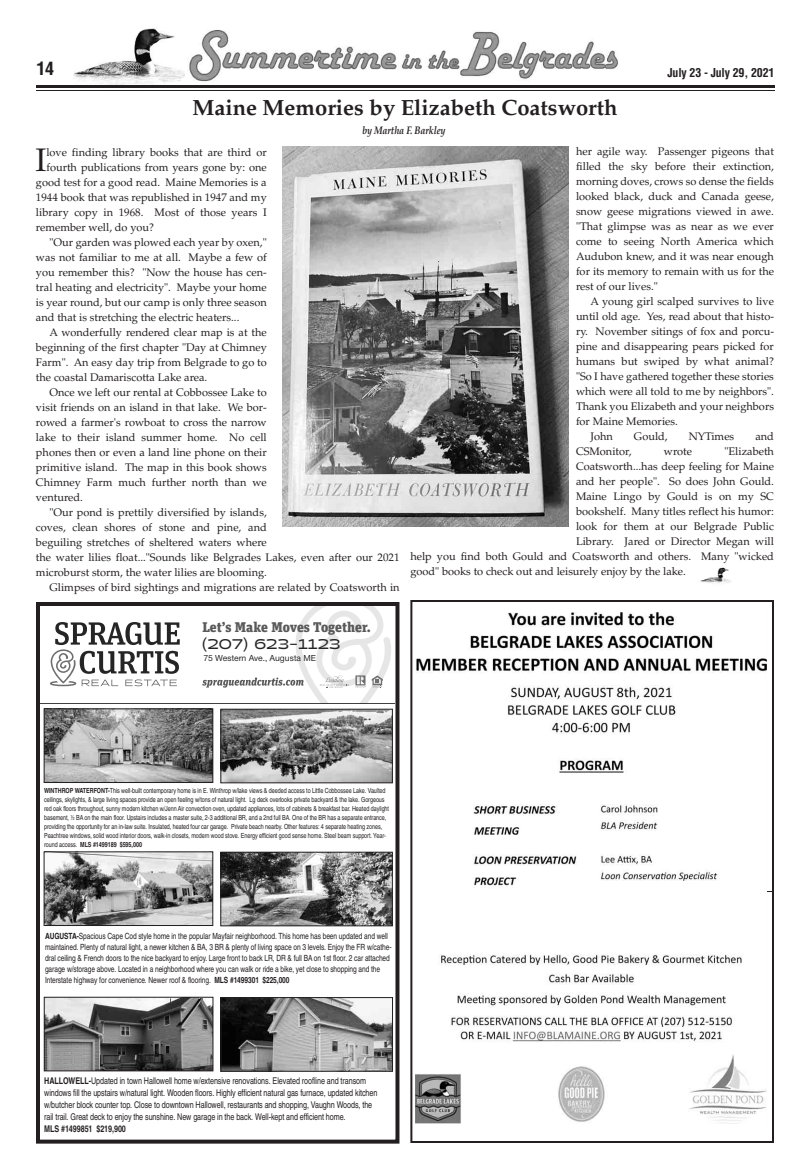
<style>
.page{position:relative;width:810px;height:1170px;background:#fff}
.page>*{position:absolute;margin:0;border:0;box-sizing:border-box;transform-origin:0 0}
.t1{font:32.6px "Palatino";color:#231f20}
.t2{font:700 22px "Palatino";color:#231f20}
.t3{font:700 condensed 18px "Helvetica";color:#231f20}
.t4{font:900 14px "Unit Slab Pro";color:#595959}
.t5{font:500 14px "Halogen";color:#252525}
.t6{font:700 condensed 12px "Helvetica";letter-spacing:-.015em;color:#231f20}
.t7{font:11px/15px "Palatino";color:#231f20;text-align:justify}
.t8{font:italic 700 11px "Palatino";letter-spacing:-.01em;color:#231f20;scale:.82 1}
.t9{font:9.2px/12px "Helvetica";letter-spacing:-.01em;color:#231f20;scale:.78 1}
.t10{font:700 9.2px "Helvetica";letter-spacing:-.01em;color:#231f20;scale:.78 1}
.t11{font:500 9px "Nimbus Sans Novus T";color:#252525}
.t12{font:8.5px/11px "Helvetica";letter-spacing:-.01em;color:#231f20;scale:.78 1}
.t13{font:7px/9px "Helvetica";letter-spacing:-.01em;color:#231f20;scale:.78 1}
.s1{font-weight:700}
.s2{font-family:"Sans Fractions Plain"}
</style>
<div class="page">
<img style="left:73px;top:28px;width:112px;height:57px">
<hr style="left:36px;top:85px;width:739px;height:3px;background:#231f20">
<hr style="left:36px;top:90px;width:739px;height:1px;background:#231f20">
<img style="left:189px;top:30px;width:429px;height:52px">
<img style="left:700px;top:568px;width:31px;height:16px">
<div style="left:36px;top:602px;width:363px;height:542px;border:4px solid #231f20"></div>
<img style="left:46px;top:711px;width:165px;height:70px">
<div style="left:44px;top:709px;width:169px;height:74px;border:1px solid #231f20"></div>
<img style="left:223px;top:711px;width:168px;height:70px">
<div style="left:221px;top:709px;width:172px;height:74px;border:1px solid #231f20"></div>
<svg style="left:39px;top:606px;width:356px;height:97px"></svg>
<hr style="left:39px;top:703px;width:356px;height:1px;background:#252525">
<img style="left:46px;top:854px;width:165px;height:70px">
<div style="left:44px;top:852px;width:169px;height:74px;border:1px solid #231f20"></div>
<img style="left:223px;top:854px;width:168px;height:70px">
<div style="left:221px;top:852px;width:172px;height:74px;border:1px solid #231f20"></div>
<img style="left:46px;top:999px;width:165px;height:70px">
<div style="left:44px;top:997px;width:169px;height:74px;border:1px solid #231f20"></div>
<img style="left:223px;top:999px;width:168px;height:70px">
<div style="left:221px;top:997px;width:172px;height:74px;border:1px solid #231f20"></div>
<img style="left:415px;top:613px;width:351px;height:511px">
<div style="left:410px;top:600px;width:364px;height:543px;border:2px solid #231f20"></div>
<img style="left:282px;top:146px;width:286px;height:381px">
<h3 class="t3" style="left:36px;top:61px;width:19px">14</h3>
<p class="t6" style="left:668px;top:68px;width:108px">July 23 - July 29, 2021</p>
<h2 class="t2" style="left:192px;top:99px;width:427px">Maine Memories by Elizabeth Coatsworth</h2>
<p class="t7" style="left:576px;top:145px;width:200px">her agile way. Passenger pigeons that filled the sky before their extinction, morning doves, crows so dense the fields looked black, duck and Canada geese, snow geese migrations viewed in awe. "That glimpse was as near as we ever come to seeing North America which Audubon knew, and it was near enough for its memory to remain with us for the rest of our lives."</p>
<p class="t7" style="left:590px;top:295px;width:185px">A young girl scalped survives to live</p>
<p class="t7" style="left:576px;top:310px;width:200px">until old age. Yes, read about that histo-</p>
<p class="t7" style="left:576px;top:325px;width:200px">ry. November sitings of fox and porcu-</p>
<p class="t7" style="left:576px;top:340px;width:199px">pine and disappearing pears picked for</p>
<p class="t7" style="left:576px;top:355px;width:200px">humans but swiped by what animal?</p>
<p class="t7" style="left:576px;top:370px;width:199px">"So I have gathered together these stories</p>
<p class="t7" style="left:576px;top:385px;width:200px">which were all told to me by neighbors".</p>
<p class="t7" style="left:576px;top:400px;width:200px">Thank you Elizabeth and your neighbors</p>
<p class="t7" style="left:576px;top:415px;width:103px">for Maine Memories.</p>
<p class="t7" style="left:590px;top:430px;width:24px">John</p>
<p class="t7" style="left:634px;top:430px;width:35px">Gould,</p>
<p class="t7" style="left:689px;top:430px;width:47px">NYTimes</p>
<p class="t7" style="left:755px;top:430px;width:20px">and</p>
<p class="t7" style="left:576px;top:445px;width:57px">CSMonitor,</p>
<p class="t7" style="left:664px;top:445px;width:30px">wrote</p>
<p class="t7" style="left:724px;top:445px;width:51px">"Elizabeth</p>
<p class="t7" style="left:576px;top:460px;width:200px">Coatsworth...has deep feeling for Maine</p>
<p class="t7" style="left:576px;top:475px;width:200px">and her people". So does John Gould.</p>
<p class="t7" style="left:576px;top:490px;width:200px">Maine Lingo by Gould is on my SC</p>
<p class="t7" style="left:576px;top:505px;width:200px">bookshelf. Many titles reflect his humor:</p>
<p class="t7" style="left:576px;top:520px;width:200px">look for them at our Belgrade Public</p>
<p class="t7" style="left:576px;top:535px;width:200px">Library. Jared or Director Megan will</p>
<p class="t7" style="left:410px;top:550px;width:365px">help you find both Gould and Coatsworth and others. Many "wicked</p>
<p class="t7" style="left:410px;top:565px;width:277px">good" books to check out and leisurely enjoy by the lake.</p>
<p class="t8" style="left:362px;top:126px;width:103px">by Martha F. Barkley</p>
<h1 class="t1" style="left:35px;top:148px;width:12px">I</h1>
<p class="t7" style="left:46px;top:146px;width:222px">love finding library books that are third or</p>
<p class="t7" style="left:46px;top:161px;width:222px">fourth publications from years gone by: one</p>
<p class="t7" style="left:36px;top:176px;width:232px">good test for a good read. Maine Memories is a</p>
<p class="t7" style="left:36px;top:191px;width:232px">1944 book that was republished in 1947 and my</p>
<p class="t7" style="left:36px;top:206px;width:232px">library copy in 1968. Most of those years I</p>
<p class="t7" style="left:36px;top:221px;width:119px">remember well, do you?</p>
<p class="t7" style="left:50px;top:236px;width:219px">"Our garden was plowed each year by oxen,"</p>
<p class="t7" style="left:36px;top:251px;width:232px">was not familiar to me at all. Maybe a few of</p>
<p class="t7" style="left:36px;top:266px;width:232px">you remember this? "Now the house has cen-</p>
<p class="t7" style="left:36px;top:281px;width:232px">tral heating and electricity". Maybe your home</p>
<p class="t7" style="left:36px;top:296px;width:232px">is year round, but our camp is only three season</p>
<p class="t7" style="left:36px;top:311px;width:205px">and that is stretching the electric heaters...</p>
<p class="t7" style="left:50px;top:326px;width:219px">A wonderfully rendered clear map is at the</p>
<p class="t7" style="left:36px;top:341px;width:232px">beginning of the first chapter "Day at Chimney</p>
<p class="t7" style="left:36px;top:356px;width:232px">Farm". An easy day trip from Belgrade to go to</p>
<p class="t7" style="left:36px;top:371px;width:173px">the coastal Damariscotta Lake area.</p>
<p class="t7" style="left:50px;top:386px;width:219px">Once we left our rental at Cobbossee Lake to</p>
<p class="t7" style="left:36px;top:401px;width:232px">visit friends on an island in that lake. We bor-</p>
<p class="t7" style="left:36px;top:416px;width:232px">rowed a farmer's rowboat to cross the narrow</p>
<p class="t7" style="left:36px;top:431px;width:232px">lake to their island summer home. No cell</p>
<p class="t7" style="left:36px;top:446px;width:232px">phones then or even a land line phone on their</p>
<p class="t7" style="left:36px;top:461px;width:232px">primitive island. The map in this book shows</p>
<p class="t7" style="left:36px;top:476px;width:232px">Chimney Farm much further north than we</p>
<p class="t7" style="left:36px;top:491px;width:48px">ventured.</p>
<p class="t7" style="left:50px;top:506px;width:219px">"Our pond is prettily diversified by islands,</p>
<p class="t7" style="left:36px;top:521px;width:232px">coves, clean shores of stone and pine, and</p>
<p class="t7" style="left:36px;top:536px;width:232px">beguiling stretches of sheltered waters where</p>
<p class="t7" style="left:36px;top:551px;width:365px">the water lilies float..."Sounds like Belgrades Lakes, even after our 2021</p>
<p class="t7" style="left:36px;top:566px;width:233px">microburst storm, the water lilies are blooming.</p>
<p class="t7" style="left:50px;top:581px;width:352px">Glimpses of bird sightings and migrations are related by Coatsworth in</p>
<p class="t4" style="left:202px;top:619px;width:170px">Let’s Make Moves Together.</p>
<p class="t5" style="left:202px;top:639px;width:140px">(207) 623-1123</p>
<p class="t11" style="left:203px;top:653px;width:114px">75 Western Ave., Augusta ME</p>
<p class="t13" style="left:44px;top:786px;width:444px"><span class="s1">WINTHROP WATERFONT-</span>This well-built contemporary home is in E. Winthrop w/lake views &amp; deeded access to Little Cobbossee Lake. Vaulted ceilings, skylights, &amp; large living spaces provide an open feeling w/tons of natural light. Lg deck overlooks private backyard &amp; the lake. Gorgeous red oak floors throughout, sunny modern kitchen w/Jenn Air convection oven, updated appliances, lots of cabinets &amp; breakfast bar. Heated daylight basement, <span class="s2">2</span> BA on the main floor. Upstairs includes a master suite, 2-3 additional BR, and a 2nd full BA. One of the BR has a separate entrance, providing the opportunity for an in-law suite. Insulated, heated four car garage. Private beach nearby. Other features: 4 separate heating zones, Peachtree windows, solid wood interior doors, walk-in closets, modern wood stove. Energy efficient good sense home. Steel beam support. Year&shy;round access. <span class="s1">MLS #1499189 $595,000</span></p>
<p class="t12" style="left:45px;top:931px;width:446px"><span class="s1">AUGUSTA-</span>Spacious Cape Cod style home in the popular Mayfair neighborhood. This home has been updated and well maintained. Plenty of natural light, a newer kitchen &amp; BA, 3 BR &amp; plenty of living space on 3 levels. Enjoy the FR w/cathe&shy;dral ceiling &amp; French doors to the nice backyard to enjoy. Large front to back LR, DR &amp; full BA on 1st floor. 2 car attached garage w/storage above. Located in a neighborhood where you can walk or ride a bike, yet close to shopping and the Interstate highway for convenience. Newer roof &amp; flooring. <span class="s1">MLS #1499301 $225,000</span></p>
<p class="t9" style="left:44px;top:1075px;width:429px"><span class="s1">HALLOWELL-</span>Updated in town Hallowell home w/extensive renovations. Elevated roofline and transom windows fill the upstairs w/natural light. Wooden floors. Highly efficient natural gas furnace, updated kitchen w/butcher block counter top. Close to downtown Hallowell, restaurants and shopping, Vaughn Woods, the rail trail. Great deck to enjoy the sunshine. New garage in the back. Well-kept and efficient home.</p>
<p class="t10" style="left:44px;top:1125px;width:106px">MLS #1499851 $219,900</p>
</div>
